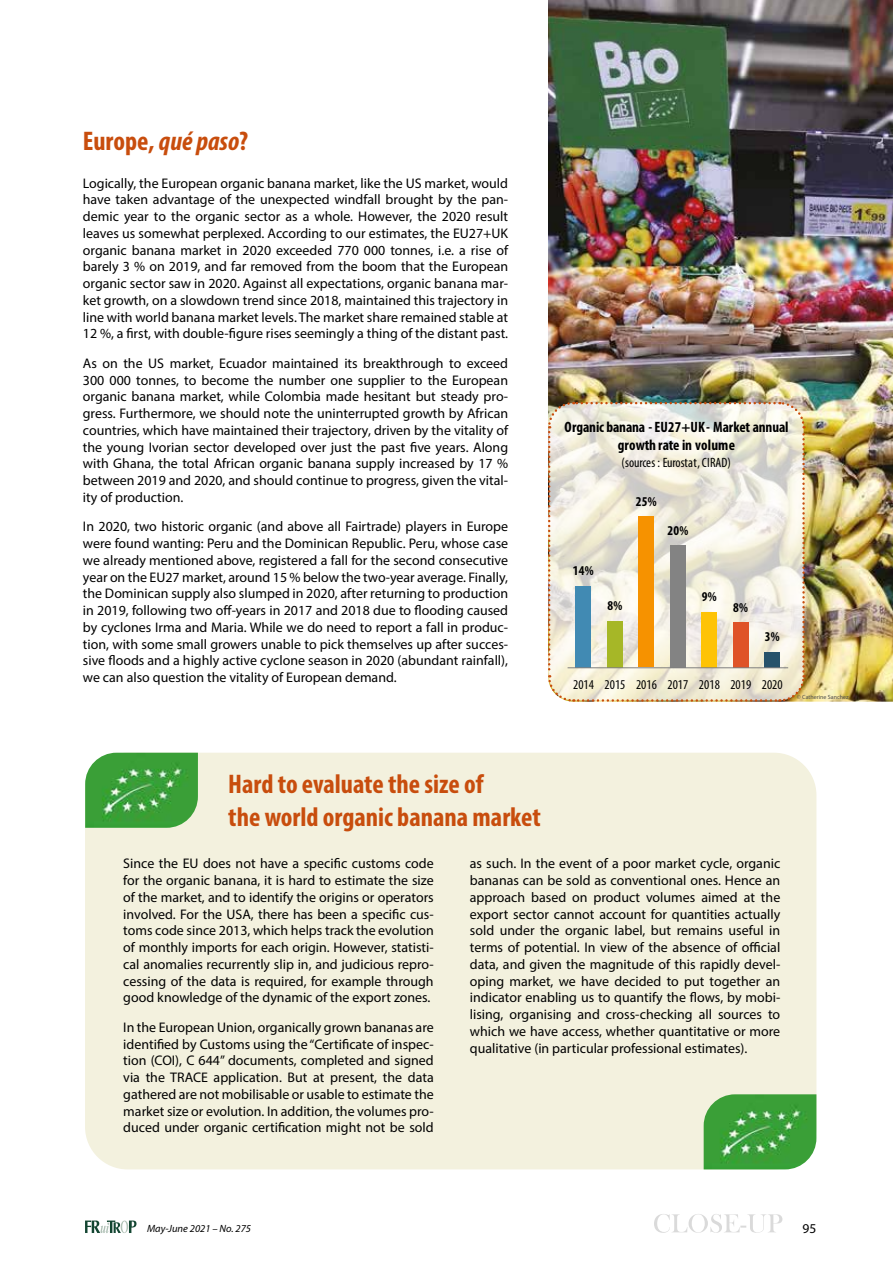
<style>
.page{position:relative;width:893px;height:1263px;background:#fff}
.page>*{position:absolute;margin:0;border:0;box-sizing:border-box;transform-origin:0 0}
.t1{font:700 condensed 27px/32.4px "Myriad Pro";color:#c84d0d}
.t2{font:700 condensed 15px/18px "Myriad Pro";color:#000;text-align:center}
.t3{font:13.95px/16.8px "Myriad Pro";color:#000;text-align:justify}
.t4{font:condensed 13.5px "Myriad Pro";letter-spacing:.005em;color:#000}
.t5{font:700 condensed 13.5px "Myriad Pro";color:#000}
.t6{font:13.5px "Myriad Pro";color:#000}
.t7{font:italic 10.5px "Myriad Pro";color:#000}
.t8{font:6px "Myriad Pro";color:#4a4a49}
.s1{font-style:italic}
</style>
<div class="page">
<svg style="left:654px;top:1214px;width:128px;height:19px"></svg>
<svg style="left:85px;top:1220px;width:51px;height:13px"></svg>
<img style="left:548px;top:0;width:345px;height:702px">
<div style="left:85px;top:753px;width:731px;height:416px;background:#f3f1de;border-radius:43px"></div>
<img style="left:85px;top:753px;width:113px;height:75px">
<img style="left:704px;top:1094px;width:112px;height:75px">
<svg style="left:548px;top:401px;width:258px;height:301px;background:#e4dcc7"></svg>
<h1 class="t1" style="left:83px;top:124px;width:167px">Europe, <span class="s1">qué paso</span>?</h1>
<p class="t3" style="left:83px;top:174px;width:427px">Logically, the European organic banana market, like the US market, would have taken advantage of the unexpected windfall brought by the pan&shy;demic year to the organic sector as a whole. However, the 2020 result leaves us somewhat perplexed. According to our estimates, the EU27+UK organic banana market in 2020 exceeded 770 000 tonnes, i.e. a rise of barely 3 % on 2019, and far removed from the boom that the European organic sector saw in 2020. Against all expectations, organic banana mar&shy;ket growth, on a slowdown trend since 2018, maintained this trajectory in line with world banana market levels. The market share remained stable at 12 %, a first, with double-figure rises seemingly a thing of the distant past.</p>
<p class="t3" style="left:83px;top:355px;width:427px">As on the US market, Ecuador maintained its breakthrough to exceed 300 000 tonnes, to become the number one supplier to the European organic banana market, while Colombia made hesitant but steady pro&shy;gress. Furthermore, we should note the uninterrupted growth by African countries, which have maintained their trajectory, driven by the vitality of the young Ivorian sector developed over just the past five years. Along with Ghana, the total African organic banana supply increased by 17 % between 2019 and 2020, and should continue to progress, given the vital&shy;ity of production.</p>
<p class="t3" style="left:83px;top:518px;width:427px">In 2020, two historic organic (and above all Fairtrade) players in Europe were found wanting: Peru and the Dominican Republic. Peru, whose case we already mentioned above, registered a fall for the second consecutive year on the EU27 market, around 15 % below the two-year average. Finally, the Dominican supply also slumped in 2020, after returning to production in 2019, following two off-years in 2017 and 2018 due to flooding caused by cyclones Irma and Maria. While we do need to report a fall in produc&shy;tion, with some small growers unable to pick themselves up after succes&shy;sive floods and a highly active cyclone season in 2020 (abundant rainfall), we can also question the vitality of European demand.</p>
<p class="t2" style="left:564px;top:418px;width:225px">Organic banana -EU27+UK - Market annual growth rate in volume</p>
<p class="t4" style="left:621px;top:455px;width:111px">(sources : Eurostat, CIRAD)</p>
<p class="t5" style="left:636px;top:493px;width:22px">25%</p>
<p class="t5" style="left:667px;top:522px;width:22px">20%</p>
<p class="t5" style="left:573px;top:562px;width:22px">14%</p>
<p class="t5" style="left:607px;top:597px;width:16px">8%</p>
<p class="t5" style="left:702px;top:588px;width:16px">9%</p>
<p class="t5" style="left:733px;top:599px;width:16px">8%</p>
<p class="t5" style="left:765px;top:628px;width:16px">3%</p>
<p class="t4" style="left:573px;top:676px;width:211px">2014 2015 2016 2017 2018 2019 2020</p>
<p class="t8" style="left:797px;top:693px;width:53px">© Catherine Sanchez</p>
<h1 class="t1" style="left:228px;top:768px;width:314px">Hard to evaluate the size of<br>the world organic banana market</h1>
<p class="t3" style="left:470px;top:855px;width:312px">as such. In the event of a poor market cycle, organic bananas can be sold as conventional ones. Hence an approach based on product volumes aimed at the export sector cannot account for quantities actually sold under the organic label, but remains useful in terms of potential. In view of the absence of official data, and given the magnitude of this rapidly devel&shy;oping market, we have decided to put together an indicator enabling us to quantify the flows, by mobi&shy;lising, organising and cross-checking all sources to which we have access, whether quantitative or more qualitative (in particular professional estimates).</p>
<p class="t3" style="left:123px;top:855px;width:312px">Since the EU does not have a specific customs code for the organic banana, it is hard to estimate the size of the market, and to identify the origins or operators involved. For the USA, there has been a specific cus&shy;toms code since 2013, which helps track the evolution of monthly imports for each origin. However, statisti&shy;cal anomalies recurrently slip in, and judicious repro&shy;cessing of the data is required, for example through good knowledge of the dynamic of the export zones.</p>
<p class="t3" style="left:123px;top:1018px;width:312px">In the European Union, organically grown bananas are identified by Customs using the “Certificate of inspec&shy;tion (COI), C 644” documents, completed and signed via the TRACE application. But at present, the data gathered are not mobilisable or usable to estimate the market size or evolution. In addition, the volumes pro&shy;duced under organic certification might not be sold</p>
<p class="t7" style="left:147px;top:1222px;width:106px">May-June 2021 – No. 275</p>
<p class="t6" style="left:803px;top:1220px;width:15px">95</p>
</div>
